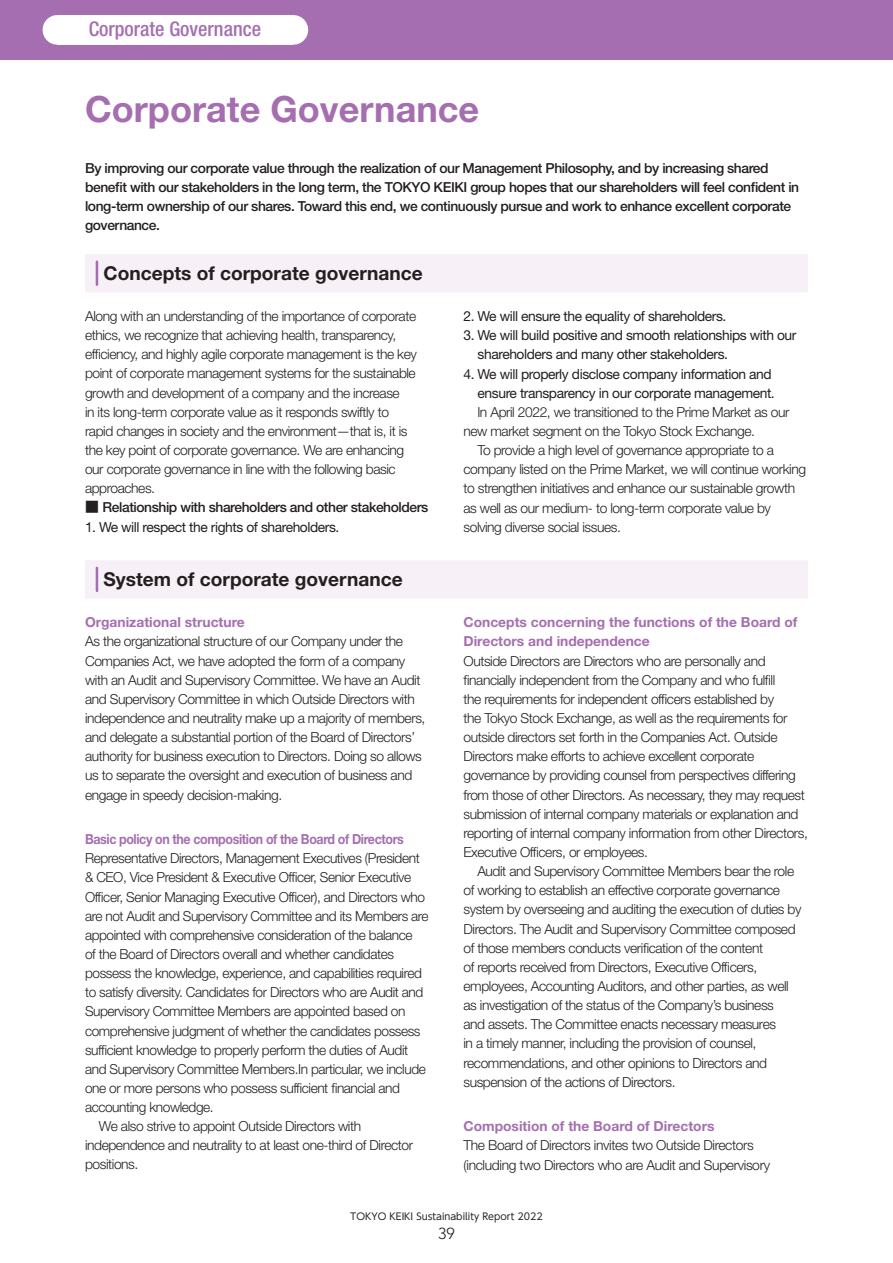
<style>
.page{position:relative;width:893px;height:1263px;background:#fff}
.page>*{position:absolute;margin:0;border:0;box-sizing:border-box;transform-origin:0 0}
.t1{font:700 36.15px "Helvetica Neue LT Std";color:#a56eb0}
.t2{font:500 condensed 20.25px "Helvetica Neue LT Std";color:#a56eb0}
.t3{font:700 19.2px "Helvetica Neue LT Std";color:#241f1f}
.t4{font:300 15.9px "Avenir LT Std";color:#241f1f}
.t5{font:300 13.8px/19.2px "Helvetica Neue LT Std";letter-spacing:-.03em;color:#241f1f}
.t6{font:500 13.8px/19.2px "Helvetica Neue LT Std";letter-spacing:-.03em;color:#241f1f}
.t7{font:13.8px/19.2px "Helvetica Neue LT Std";letter-spacing:-.03em;color:#241f1f}
.t8{font:700 13.8px/19.2px "Helvetica Neue LT Std";color:#a56eb0}
.t9{font:700 13.8px "Helvetica Neue LT Std";letter-spacing:-.03em;color:#a56eb0;scale:.9 1}
.t10{font:9.6px "UD Shin Go NT Pr 6 N";color:#241f1f}
.s1{font-family:"PUD Shin Go Pr 6 N"}
</style>
<div class="page">
<div style="left:0;top:0;width:893px;height:60px;background:#a56eb0"></div>
<hr style="left:292px;top:15px;width:1px;height:30px;background:#fff">
<div style="left:57px;top:15px;width:235px;height:30px;background:#fff"></div>
<div style="left:85px;top:254px;width:723px;height:38px;background:#f7f0f7"></div>
<hr style="left:96px;top:262px;width:2px;height:23px;background:#a56eb0">
<div style="left:85px;top:560px;width:723px;height:38px;background:#f7f0f7"></div>
<hr style="left:96px;top:568px;width:2px;height:23px;background:#a56eb0">
<h2 class="t2" style="left:89px;top:17px;width:174px">Corporate Governance</h2>
<h1 class="t1" style="left:85px;top:87px;width:396px">Corporate Governance</h1>
<p class="t6" style="left:85px;top:158px;width:716px">By improving our corporate value through the realization of our Management Philosophy, and by increasing shared benefit with our stakeholders in the long term, the TOKYO KEIKI group hopes that our shareholders will feel confident in long-term ownership of our shares. Toward this end, we continuously pursue and work to enhance excellent corporate governance.</p>
<h3 class="t3" style="left:104px;top:261px;width:321px">Concepts of corporate governance</h3>
<p class="t5" style="left:85px;top:306px;width:333px">Along with an understanding of the importance of corporate ethics, we recognize that achieving health, transparency, efficiency, and highly agile corporate management is the key point of corporate management systems for the sustainable growth and development of a company and the increase<br>in its long-term corporate value as it responds swiftly to rapid changes in society and the environment—that is, it is the key point of corporate governance. We are enhancing our corporate governance in line with the following basic approaches.</p>
<p class="t6" style="left:85px;top:498px;width:345px"><span class="s1">■</span> Relationship with shareholders and other stakeholders</p>
<p class="t7" style="left:85px;top:517px;width:256px">1. We will respect the rights of shareholders.</p>
<p class="t7" style="left:463px;top:306px;width:264px">2. We will ensure the equality of shareholders.</p>
<p class="t7" style="left:478px;top:326px;width:320px;text-indent:-14px">3. We will build positive and smooth relationships with our shareholders and many other stakeholders.</p>
<p class="t7" style="left:463px;top:364px;width:313px;text-align:right">4. We will properly disclose company information and ensure transparency in our corporate management.</p>
<p class="t5" style="left:463px;top:402px;width:327px;text-indent:14px">In April 2022, we transitioned to the Prime Market as our new market segment on the Tokyo Stock Exchange.</p>
<p class="t5" style="left:463px;top:440px;width:344px;text-indent:14px">To provide a high level of governance appropriate to a company listed on the Prime Market, we will continue working to strengthen initiatives and enhance our sustainable growth as well as our medium- to long-term corporate value by solving diverse social issues.</p>
<h3 class="t3" style="left:104px;top:567px;width:301px">System of corporate governance</h3>
<p class="t8" style="left:85px;top:612px;width:161px">Organizational structure</p>
<p class="t5" style="left:85px;top:632px;width:342px">As the organizational structure of our Company under the Companies Act, we have adopted the form of a company with an Audit and Supervisory Committee. We have an Audit and Supervisory Committee in which Outside Directors with independence and neutrality make up a majority of members, and delegate a substantial portion of the Board of Directors’ authority for business execution to Directors. Doing so allows us to separate the oversight and execution of business and engage in speedy decision-making.</p>
<p class="t9" style="left:85px;top:831px;width:356px">Basic policy on the composition of the Board of Directors</p>
<p class="t5" style="left:85px;top:848px;width:336px">Representative Directors, Management Executives (President</p>
<p class="t5" style="left:85px;top:867px;width:328px">&amp; CEO, Vice President &amp; Executive Officer, Senior Executive</p>
<p class="t5" style="left:85px;top:887px;width:341px">Officer, Senior Managing Executive Officer), and Directors who</p>
<p class="t5" style="left:85px;top:906px;width:345px">are not Audit and Supervisory Committee and its Members are</p>
<p class="t5" style="left:85px;top:925px;width:329px">appointed with comprehensive consideration of the balance</p>
<p class="t5" style="left:85px;top:944px;width:310px">of the Board of Directors overall and whether candidates</p>
<p class="t5" style="left:85px;top:963px;width:338px">possess the knowledge, experience, and capabilities required</p>
<p class="t5" style="left:85px;top:982px;width:340px">to satisfy diversity. Candidates for Directors who are Audit and</p>
<p class="t5" style="left:85px;top:1001px;width:322px">Supervisory Committee Members are appointed based on</p>
<p class="t5" style="left:85px;top:1021px;width:337px">comprehensive judgment of whether the candidates possess</p>
<p class="t5" style="left:85px;top:1040px;width:325px">sufficient knowledge to properly perform the duties of Audit</p>
<p class="t5" style="left:85px;top:1059px;width:342px">and Supervisory Committee Members.In particular, we include</p>
<p class="t5" style="left:85px;top:1078px;width:317px">one or more persons who possess sufficient financial and</p>
<p class="t5" style="left:85px;top:1097px;width:130px">accounting knowledge.</p>
<p class="t5" style="left:99px;top:1116px;width:264px">We also strive to appoint Outside Directors with</p>
<p class="t5" style="left:85px;top:1135px;width:330px">independence and neutrality to at least one-third of Director</p>
<p class="t5" style="left:85px;top:1155px;width:55px">positions.</p>
<p class="t8" style="left:463px;top:612px;width:335px">Concepts concerning the functions of the Board of<br>Directors and independence</p>
<p class="t5" style="left:463px;top:651px;width:346px">Outside Directors are Directors who are personally and financially independent from the Company and who fulfill<br>the requirements for independent officers established by<br>the Tokyo Stock Exchange, as well as the requirements for outside directors set forth in the Companies Act. Outside Directors make efforts to achieve excellent corporate governance by providing counsel from perspectives differing from those of other Directors. As necessary, they may request submission of internal company materials or explanation and reporting of internal company information from other Directors, Executive Officers, or employees.</p>
<p class="t5" style="left:463px;top:861px;width:339px;text-indent:14px">Audit and Supervisory Committee Members bear the role of working to establish an effective corporate governance system by overseeing and auditing the execution of duties by Directors. The Audit and Supervisory Committee composed of those members conducts verification of the content<br>of reports received from Directors, Executive Officers, employees, Accounting Auditors, and other parties, as well as investigation of the status of the Company’s business<br>and assets. The Committee enacts necessary measures<br>in a timely manner, including the provision of counsel, recommendations, and other opinions to Directors and suspension of the actions of Directors.</p>
<p class="t8" style="left:463px;top:1116px;width:253px">Composition of the Board of Directors</p>
<p class="t5" style="left:463px;top:1136px;width:308px">The Board of Directors invites two Outside Directors (including two Directors who are Audit and Supervisory</p>
<p class="t10" style="left:350px;top:1208px;width:194px">TOKYO KEIKI Sustainability Report 2022</p>
<p class="t4" style="left:438px;top:1224px;width:18px">39</p>
</div>
